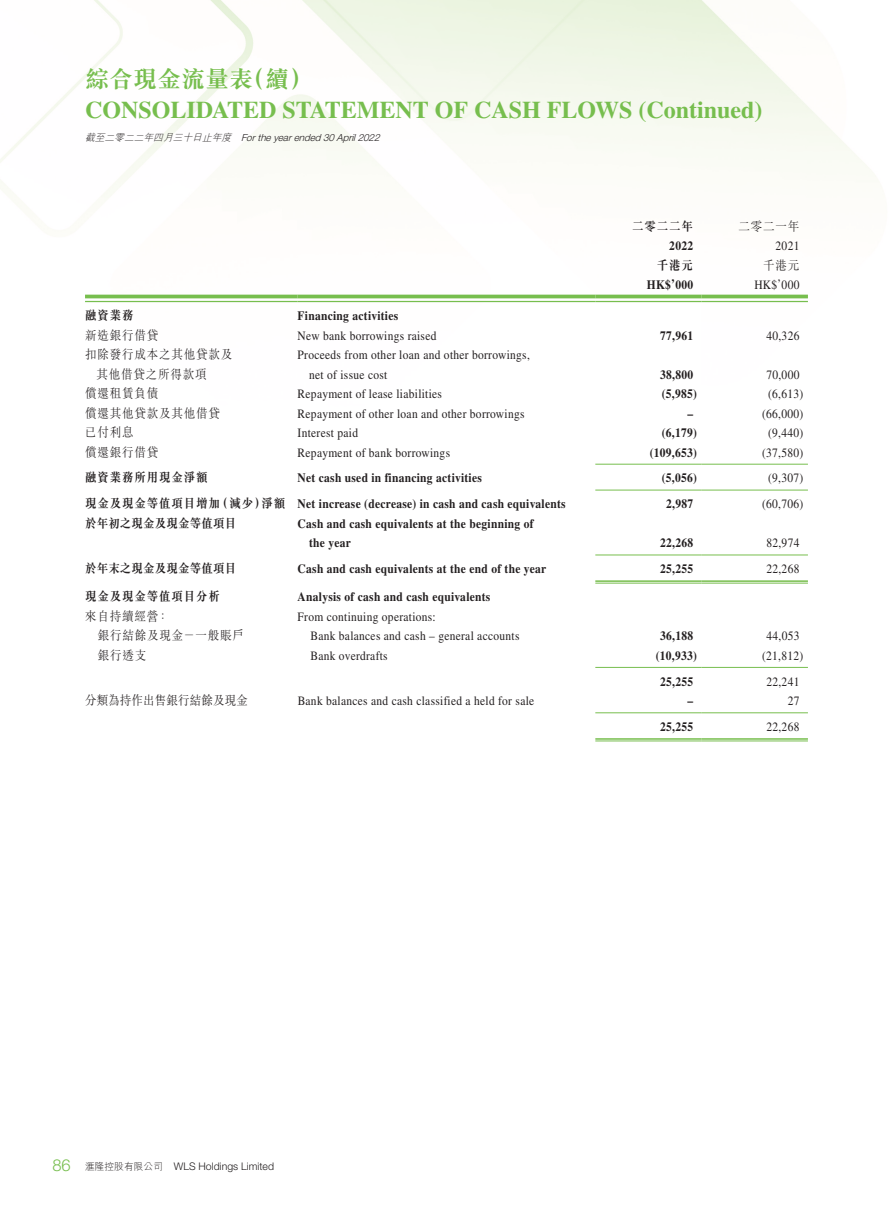
<style>
.page{position:relative;width:893px;height:1212px;background:#fff}
.page>*{position:absolute;margin:0;border:0;box-sizing:border-box;transform-origin:0 0}
.t1{font:700 24px "Times LT Std";color:#77be4e}
.t2{font:700 24px "M Sung HK";color:#77be4e}
.t3{font:12.75px/19.5px "Times LT Std";letter-spacing:.025em;color:#231f20;scale:.9 1}
.t4{font:700 12.75px/19.5px "Times LT Std";letter-spacing:.025em;color:#231f20;scale:.9 1}
.t5{font:300 12.75px/19.5px "M Sung HK";letter-spacing:.075em;color:#231f20;scale:.9 1}
.t6{font:700 12.75px "M Sung HK";letter-spacing:.075em;color:#231f20;scale:.9 1}
.t7{font:700 12.75px "M Sung HK";letter-spacing:.015em;color:#231f20;scale:.9 1}
.t8{font:300 12.75px "M Sung HK";letter-spacing:.015em;color:#231f20;scale:.9 1}
.t9{font:300 10.5px "Helvetica Neue LT Std";color:#231f20}
.t10{font:italic 300 9.75px "Helvetica Neue LT Std";color:#231f20}
.s1{font-family:"M Hei HK"}
.s2{font-family:"M Sung HK"}
.s3{font-size:16.5px;color:#77be4e}
.s4{font-family:"M Hei HK";font-size:9.75px}
</style>
<div class="page">
<svg style="left:595px;top:302px;width:107px;height:439px"></svg>
<hr style="left:595px;top:464px;width:107px;height:1px;background:#77be4e">
<hr style="left:702px;top:464px;width:106px;height:1px;background:#77be4e">
<hr style="left:595px;top:490px;width:107px;height:1px;background:#77be4e">
<hr style="left:702px;top:490px;width:106px;height:1px;background:#77be4e">
<hr style="left:595px;top:555px;width:107px;height:1px;background:#77be4e">
<hr style="left:702px;top:555px;width:106px;height:1px;background:#77be4e">
<hr style="left:595px;top:580px;width:107px;height:2px;background:#77be4e">
<hr style="left:595px;top:583px;width:107px;height:1px;background:#77be4e">
<hr style="left:702px;top:580px;width:106px;height:2px;background:#77be4e">
<hr style="left:702px;top:583px;width:106px;height:1px;background:#77be4e">
<hr style="left:595px;top:667px;width:107px;height:1px;background:#77be4e">
<hr style="left:702px;top:667px;width:106px;height:1px;background:#77be4e">
<hr style="left:595px;top:712px;width:107px;height:1px;background:#77be4e">
<hr style="left:702px;top:712px;width:106px;height:1px;background:#77be4e">
<hr style="left:595px;top:738px;width:107px;height:2px;background:#77be4e">
<hr style="left:595px;top:741px;width:107px;height:1px;background:#77be4e">
<hr style="left:702px;top:738px;width:106px;height:2px;background:#77be4e">
<hr style="left:702px;top:741px;width:106px;height:1px;background:#77be4e">
<hr style="left:85px;top:295px;width:213px;height:3px;background:#77be4e">
<hr style="left:85px;top:301px;width:213px;height:1px;background:#77be4e">
<hr style="left:298px;top:295px;width:297px;height:3px;background:#77be4e">
<hr style="left:298px;top:301px;width:297px;height:1px;background:#77be4e">
<hr style="left:595px;top:295px;width:107px;height:3px;background:#77be4e">
<hr style="left:595px;top:301px;width:107px;height:1px;background:#77be4e">
<hr style="left:702px;top:295px;width:106px;height:3px;background:#77be4e">
<hr style="left:702px;top:301px;width:106px;height:1px;background:#77be4e">
<h1 class="t2" style="left:85px;top:67px;width:229px">綜合現金流量表（續）</h1>
<h1 class="t1" style="left:85px;top:96px;width:679px">CONSOLIDATED STATEMENT OF CASH FLOWS (Continued)</h1>
<p class="t10" style="left:85px;top:131px;width:299px"><span class="s1">截至二零二二年四月三十日止年度</span> Fortheyearended30April2022</p>
<p class="t6" style="left:632px;top:219px;width:69px">二零二二年</p>
<p class="t5" style="left:739px;top:215px;width:69px">二零二一年</p>
<p class="t4" style="left:669px;top:236px;width:28px">2022</p>
<p class="t3" style="left:776px;top:236px;width:28px">2021</p>
<p class="t6" style="left:657px;top:258px;width:42px">千港元</p>
<p class="t5" style="left:763px;top:254px;width:42px">千港元</p>
<p class="t4" style="left:647px;top:275px;width:53px">HK$’000</p>
<p class="t3" style="left:754px;top:275px;width:52px">HK$’000</p>
<p class="t6" style="left:85px;top:309px;width:55px">融資業務</p>
<p class="t4" style="left:298px;top:306px;width:113px">Financing activities</p>
<p class="t5" style="left:85px;top:324px;width:83px">新造銀行借貸</p>
<p class="t3" style="left:298px;top:325px;width:156px">New bank borrowings raised</p>
<p class="t4" style="left:660px;top:325px;width:38px">77,961</p>
<p class="t3" style="left:766px;top:325px;width:38px">40,326</p>
<p class="t5" style="left:97px;top:344px;width:152px;text-indent:-11px">扣除發行成本之其他貸款及其他借貸之所得款項</p>
<p class="t3" style="left:309px;top:345px;width:247px;text-indent:-11px">Proceeds from other loan and other borrowings, net of issue cost</p>
<p class="t4" style="left:660px;top:364px;width:38px">38,800</p>
<p class="t3" style="left:766px;top:364px;width:38px">70,000</p>
<p class="t5" style="left:85px;top:383px;width:83px">償還租賃負債</p>
<p class="t3" style="left:298px;top:384px;width:162px">Repayment of lease liabilities</p>
<p class="t4" style="left:662px;top:384px;width:41px">(5,985)</p>
<p class="t3" style="left:768px;top:384px;width:41px">(6,613)</p>
<p class="t5" style="left:85px;top:402px;width:151px">償還其他貸款及其他借貸</p>
<p class="t3" style="left:298px;top:403px;width:254px">Repayment of other loan and other borrowings</p>
<p class="t4" style="left:687px;top:403px;width:8px">–</p>
<p class="t3" style="left:762px;top:403px;width:47px">(66,000)</p>
<p class="t5" style="left:85px;top:422px;width:55px">已付利息</p>
<p class="t3" style="left:298px;top:423px;width:69px">Interest paid</p>
<p class="t4" style="left:662px;top:423px;width:41px">(6,179)</p>
<p class="t3" style="left:768px;top:423px;width:41px">(9,440)</p>
<p class="t5" style="left:85px;top:441px;width:83px">償還銀行借貸</p>
<p class="t3" style="left:298px;top:442px;width:171px">Repayment of bank borrowings</p>
<p class="t4" style="left:650px;top:442px;width:54px">(109,653)</p>
<p class="t3" style="left:762px;top:442px;width:47px">(37,580)</p>
<p class="t6" style="left:85px;top:471px;width:138px">融資業務所用現金淨額</p>
<p class="t4" style="left:298px;top:468px;width:206px">Net cash used in financing activities</p>
<p class="t4" style="left:662px;top:468px;width:41px">(5,056)</p>
<p class="t3" style="left:768px;top:468px;width:41px">(9,307)</p>
<p class="t4" style="left:85px;top:494px;width:536px"><span class="s2">現金及現金等值項目增加（減少）淨額</span> Net increase (decrease) in cash and cash equivalents</p>
<p class="t4" style="left:666px;top:494px;width:31px">2,987</p>
<p class="t3" style="left:762px;top:494px;width:47px">(60,706)</p>
<p class="t7" style="left:85px;top:517px;width:170px">於年初之現金及現金等值項目</p>
<p class="t4" style="left:309px;top:513px;width:251px;text-indent:-11px">Cash and cash equivalents at the beginning of the year</p>
<p class="t4" style="left:660px;top:533px;width:38px">22,268</p>
<p class="t3" style="left:766px;top:533px;width:38px">82,974</p>
<p class="t7" style="left:85px;top:562px;width:170px">於年末之現金及現金等值項目</p>
<p class="t4" style="left:298px;top:559px;width:278px">Cash and cash equivalents at the end of the year</p>
<p class="t4" style="left:660px;top:559px;width:38px">25,255</p>
<p class="t3" style="left:766px;top:559px;width:38px">22,268</p>
<p class="t6" style="left:85px;top:590px;width:151px">現金及現金等值項目分析</p>
<p class="t4" style="left:298px;top:587px;width:216px">Analysis of cash and cash equivalents</p>
<p class="t5" style="left:85px;top:605px;width:94px">來自持續經營：</p>
<p class="t3" style="left:298px;top:607px;width:155px">From continuing operations:</p>
<p class="t5" style="left:98px;top:625px;width:164px">銀行結餘及現金－一般賬戶</p>
<p class="t3" style="left:310px;top:626px;width:234px">Bank balances and cash – general accounts</p>
<p class="t4" style="left:660px;top:626px;width:38px">36,188</p>
<p class="t3" style="left:766px;top:626px;width:38px">44,053</p>
<p class="t5" style="left:98px;top:644px;width:55px">銀行透支</p>
<p class="t3" style="left:310px;top:646px;width:87px">Bank overdrafts</p>
<p class="t4" style="left:656px;top:645px;width:47px">(10,933)</p>
<p class="t3" style="left:762px;top:646px;width:47px">(21,812)</p>
<p class="t4" style="left:660px;top:671px;width:38px">25,255</p>
<p class="t3" style="left:766px;top:671px;width:38px">22,241</p>
<p class="t8" style="left:85px;top:691px;width:182px">分類為持作出售銀行結餘及現金</p>
<p class="t3" style="left:298px;top:691px;width:264px">Bank balances and cash classified a held for sale</p>
<p class="t4" style="left:687px;top:691px;width:8px">–</p>
<p class="t3" style="left:788px;top:691px;width:15px">27</p>
<p class="t4" style="left:660px;top:717px;width:38px">25,255</p>
<p class="t3" style="left:766px;top:717px;width:38px">22,268</p>
<p class="t9" style="left:52px;top:1160px;width:223px"><span class="s3">86</span> <span class="s4">滙隆控股有限公司</span> WLS Holdings Limited</p>
</div>
